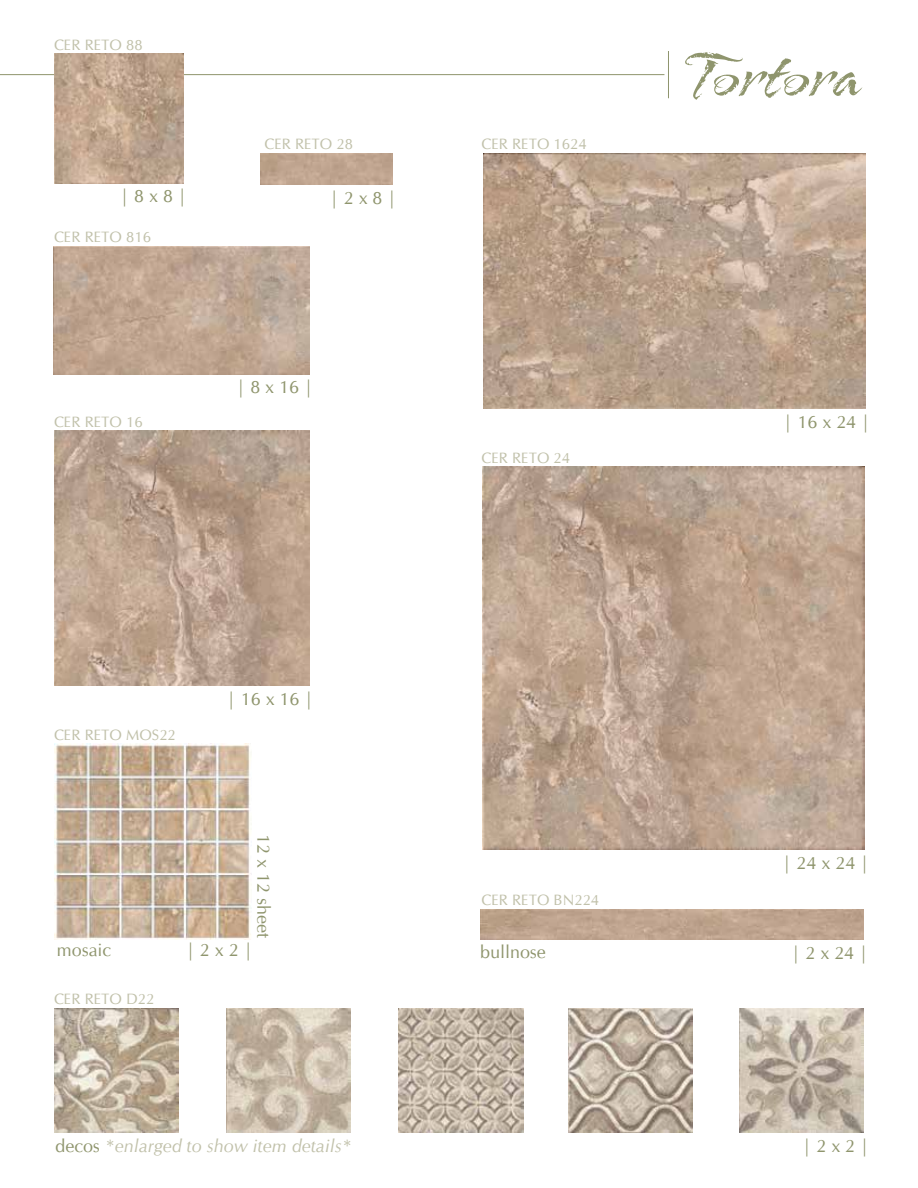
<style>
.page{position:relative;width:918px;height:1188px;background:#fff}
.page>*{position:absolute;margin:0;border:0;box-sizing:border-box;transform-origin:0 0}
.t1{font:72px "Arid ITCTT";letter-spacing:.005em;color:#8f956d}
.t2{font:18px "CG Omega";color:#8f956d}
.t3{font:italic 18px "CG Omega";color:#c1c1aa}
.t4{font:15px "CG Omega";color:#c1c1aa}
.s1{font-style:normal;color:#8f956d}
</style>
<div class="page">
<hr style="left:0;top:74px;width:664px;height:1px;background:#8f956d">
<hr style="left:668px;top:51px;width:1px;height:47px;background:#8f956d">
<img style="left:482px;top:467px;width:383px;height:382px">
<img style="left:483px;top:153px;width:383px;height:255px">
<img style="left:54px;top:430px;width:255px;height:256px">
<img style="left:54px;top:247px;width:255px;height:127px">
<img style="left:54px;top:54px;width:129px;height:129px">
<img style="left:480px;top:909px;width:383px;height:31px">
<img style="left:54px;top:744px;width:198px;height:195px">
<img style="left:227px;top:1008px;width:124px;height:124px">
<img style="left:399px;top:1008px;width:124px;height:124px">
<img style="left:54px;top:1008px;width:124px;height:124px">
<img style="left:569px;top:1008px;width:124px;height:124px">
<img style="left:740px;top:1008px;width:124px;height:124px">
<p class="t4" style="left:54px;top:36px;width:90px">CER RETO 88</p>
<p class="t4" style="left:264px;top:135px;width:90px">CER RETO 28</p>
<p class="t2" style="left:120px;top:185px;width:68px">| 8 x 8 |</p>
<p class="t2" style="left:330px;top:187px;width:68px">| 2 x 8 |</p>
<p class="t4" style="left:54px;top:228px;width:99px">CER RETO 816</p>
<p class="t4" style="left:54px;top:413px;width:90px">CER RETO 16</p>
<p class="t2" style="left:236px;top:376px;width:78px">| 8 x 16 |</p>
<p class="t4" style="left:482px;top:135px;width:107px">CER RETO 1624</p>
<p class="t4" style="left:482px;top:449px;width:90px">CER RETO 24</p>
<h1 class="t1" style="left:686px;top:37px;width:177px">Tortora</h1>
<p class="t2" style="left:784px;top:411px;width:88px">| 16 x 24 |</p>
<p class="t4" style="left:54px;top:726px;width:123px">CER RETO MOS22</p>
<p class="t2" style="left:227px;top:688px;width:88px">| 16 x 16 |</p>
<p class="t2" style="left:274px;top:834px;width:105px;rotate:90deg">12 x 12 sheet</p>
<p class="t4" style="left:482px;top:891px;width:119px">CER RETO BN224</p>
<p class="t2" style="left:783px;top:852px;width:88px">| 24 x 24 |</p>
<p class="t2" style="left:57px;top:939px;width:56px">mosaic</p>
<p class="t2" style="left:186px;top:939px;width:68px">| 2 x 2 |</p>
<p class="t2" style="left:480px;top:941px;width:67px">bullnose</p>
<p class="t2" style="left:792px;top:942px;width:78px">| 2 x 24 |</p>
<p class="t4" style="left:54px;top:990px;width:102px">CER RETO D22</p>
<p class="t3" style="left:56px;top:1135px;width:298px"><span class="s1">decos</span> *enlarged to show item details*</p>
<p class="t2" style="left:802px;top:1135px;width:68px">| 2 x 2 |</p>
</div>
